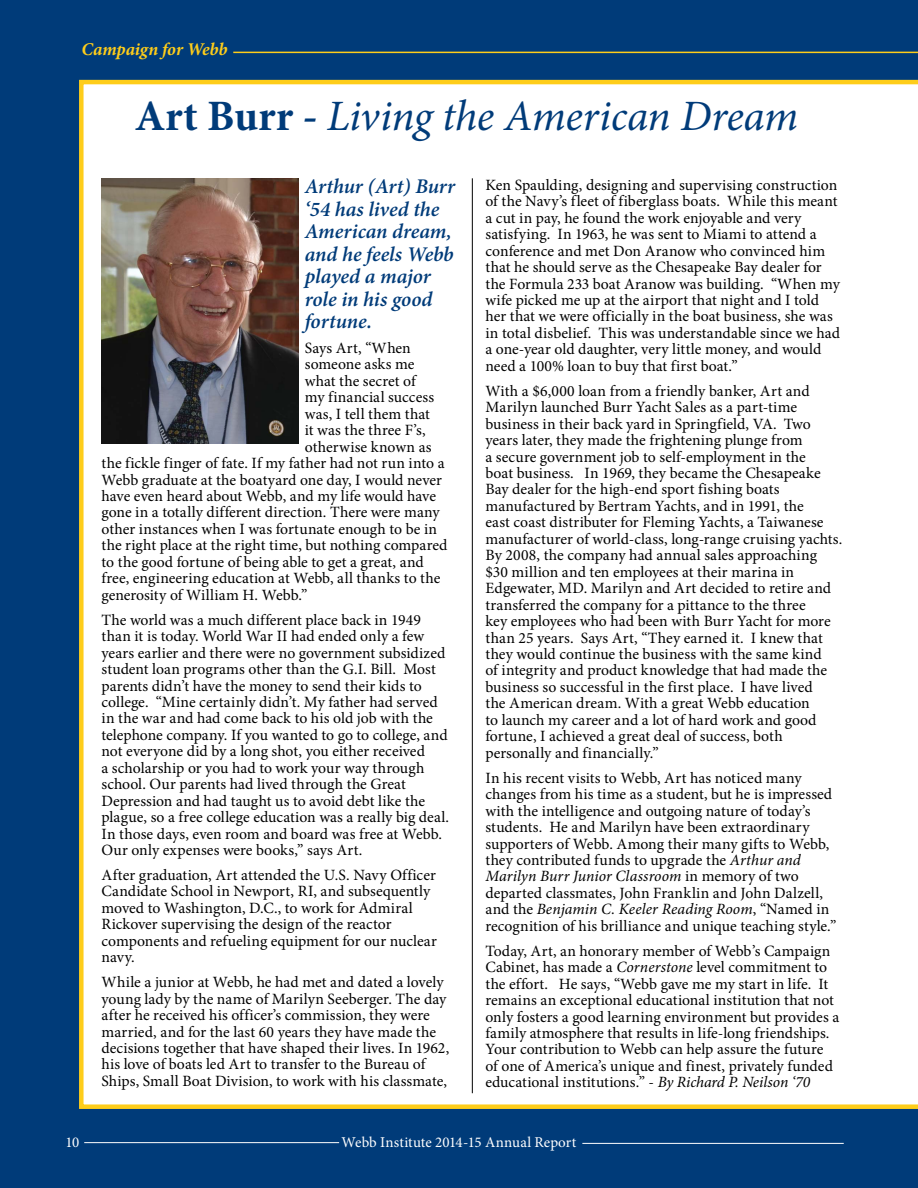
<style>
.page{position:relative;width:918px;height:1188px;background:#003b79}
.page>*{position:absolute;margin:0;border:0;box-sizing:border-box;transform-origin:0 0}
.t1{font:italic 43.35px "Minion Pro";letter-spacing:-.01em;color:#003b79}
.t2{font:italic 600 21px/22.4px "Minion Pro";letter-spacing:-.005em;color:#003b79}
.t3{font:italic 700 18px "Minion Pro";letter-spacing:-.01em;color:#fecd1a}
.t4{font:15.75px/16.5px "Minion Pro";color:#000}
.t5{font:15px "Minion Pro";letter-spacing:.005em;color:#fff}
.s1{font-weight:700;font-style:normal}
.s2{font-style:italic}
</style>
<div class="page">
<hr style="left:582px;top:1143px;width:262px;height:1px;background:#fff">
<hr style="left:84px;top:1142px;width:255px;height:1px;background:#fff">
<div style="left:79px;top:80px;width:839px;height:1029px;background:#fff"></div>
<img style="left:102px;top:178px;width:196px;height:266px">
<hr style="left:233px;top:52px;width:685px;height:1px;background:#fecd1a">
<hr style="left:472px;top:178px;width:1px;height:915px;background:#000">
<p class="t3" style="left:82px;top:37px;width:147px">Campaign for Webb</p>
<h1 class="t1" style="left:135px;top:87px;width:665px"><span class="s1">Art Burr -</span> Living the American Dream</h1>
<h2 class="t2" style="left:305px;top:175px;width:152px">Arthur (Art) Burr ‘54 has lived the<br>American dream, and he feels Webb played a major role in his good fortune.</h2>
<p class="t4" style="left:305px;top:340px;width:108px">Says Art, “When</p>
<p class="t4" style="left:305px;top:356px;width:111px">someone asks me</p>
<p class="t4" style="left:305px;top:373px;width:112px">what the secret of</p>
<p class="t4" style="left:305px;top:389px;width:131px">my financial success</p>
<p class="t4" style="left:305px;top:406px;width:127px">was, I tell them that</p>
<p class="t4" style="left:305px;top:422px;width:122px">it was the three F’s,</p>
<p class="t4" style="left:305px;top:438px;width:128px">otherwise known as</p>
<p class="t4" style="left:102px;top:455px;width:345px">the fickle finger of fate. If my father had not run into a</p>
<p class="t4" style="left:102px;top:471px;width:342px">Webb graduate at the boatyard one day, I would never</p>
<p class="t4" style="left:102px;top:488px;width:336px">have even heard about Webb, and my life would have</p>
<p class="t4" style="left:102px;top:504px;width:340px">gone in a totally different direction. There were many</p>
<p class="t4" style="left:102px;top:521px;width:337px">other instances when I was fortunate enough to be in</p>
<p class="t4" style="left:102px;top:537px;width:347px">the right place at the right time, but nothing compared</p>
<p class="t4" style="left:102px;top:554px;width:324px">to the good fortune of being able to get a great, and</p>
<p class="t4" style="left:102px;top:570px;width:340px">free, engineering education at Webb, all thanks to the</p>
<p class="t4" style="left:102px;top:587px;width:208px">generosity of William H. Webb.”</p>
<p class="t4" style="left:102px;top:611px;width:349px">The world was a much different place back in 1949 than it is today. World War II had ended only a few years earlier and there were no government subsidized student loan programs other than the G.I. Bill. Most parents didn’t have the money to send their kids to college. “Mine certainly didn’t. My father had served in the war and had come back to his old job with the telephone company. If you wanted to go to college, and not everyone did by a long shot, you either received<br>a scholarship or you had to work your way through school. Our parents had lived through the Great Depression and had taught us to avoid debt like the plague, so a free college education was a really big deal.<br>In those days, even room and board was free at Webb.<br>Our only expenses were books,” says Art.</p>
<p class="t4" style="left:102px;top:867px;width:337px">After graduation, Art attended the U.S. Navy Officer Candidate School in Newport, RI, and subsequently moved to Washington, D.C., to work for Admiral Rickover supervising the design of the reactor components and refueling equipment for our nuclear navy.</p>
<p class="t4" style="left:102px;top:974px;width:349px">While a junior at Webb, he had met and dated a lovely young lady by the name of Marilyn Seeberger. The day after he received his officer’s commission, they were married, and for the last 60 years they have made the decisions together that have shaped their lives. In 1962, his love of boats led Art to transfer to the Bureau of Ships, Small Boat Division, to work with his classmate,</p>
<p class="t4" style="left:485px;top:177px;width:356px">Ken Spaulding, designing and supervising construction of the Navy’s fleet of fiberglass boats. While this meant a cut in pay, he found the work enjoyable and very satisfying. In 1963, he was sent to Miami to attend a conference and met Don Aranow who convinced him that he should serve as the Chesapeake Bay dealer for the Formula 233 boat Aranow was building. “When my wife picked me up at the airport that night and I told her that we were officially in the boat business, she was in total disbelief. This was understandable since we had a one-year old daughter, very little money, and would need a 100% loan to buy that first boat.”</p>
<p class="t4" style="left:485px;top:383px;width:358px">With a $6,000 loan from a friendly banker, Art and Marilyn launched Burr Yacht Sales as a part-time business in their back yard in Springfield, VA. Two years later, they made the frightening plunge from<br>a secure government job to self-employment in the<br>boat business. In 1969, they became the Chesapeake Bay dealer for the high-end sport fishing boats manufactured by Bertram Yachts, and in 1991, the<br>east coast distributer for Fleming Yachts, a Taiwanese manufacturer of world-class, long-range cruising yachts.<br>By 2008, the company had annual sales approaching $30 million and ten employees at their marina in Edgewater, MD. Marilyn and Art decided to retire and transferred the company for a pittance to the three<br>key employees who had been with Burr Yacht for more than 25 years. Says Art, “They earned it. I knew that they would continue the business with the same kind<br>of integrity and product knowledge that had made the business so successful in the first place. I have lived<br>the American dream. With a great Webb education<br>to launch my career and a lot of hard work and good fortune, I achieved a great deal of success, both personally and financially.”</p>
<p class="t4" style="left:485px;top:769px;width:352px">In his recent visits to Webb, Art has noticed many changes from his time as a student, but he is impressed with the intelligence and outgoing nature of today’s students. He and Marilyn have been extraordinary supporters of Webb. Among their many gifts to Webb, they contributed funds to upgrade the <span class="s2">Arthur and Marilyn Burr Junior Classroom</span> in memory of two departed classmates, John Franklin and John Dalzell, and the <span class="s2">Benjamin C. Keeler Reading Room</span>, “Named in recognition of his brilliance and unique teaching style.”</p>
<p class="t4" style="left:485px;top:943px;width:355px">Today, Art, an honorary member of Webb’s Campaign Cabinet, has made a <span class="s2">Cornerstone</span> level commitment to the effort. He says, “Webb gave me my start in life. It remains an exceptional educational institution that not only fosters a good learning environment but provides a family atmosphere that results in life-long friendships.<br>Your contribution to Webb can help assure the future of one of America’s unique and finest, privately funded educational institutions.” - <span class="s2">By Richard P. Neilson ‘70</span></p>
<p class="t5" style="left:65px;top:1132px;width:15px">10</p>
<p class="t5" style="left:342px;top:1132px;width:236px">Webb Institute 2014-15 Annual Report</p>
</div>
